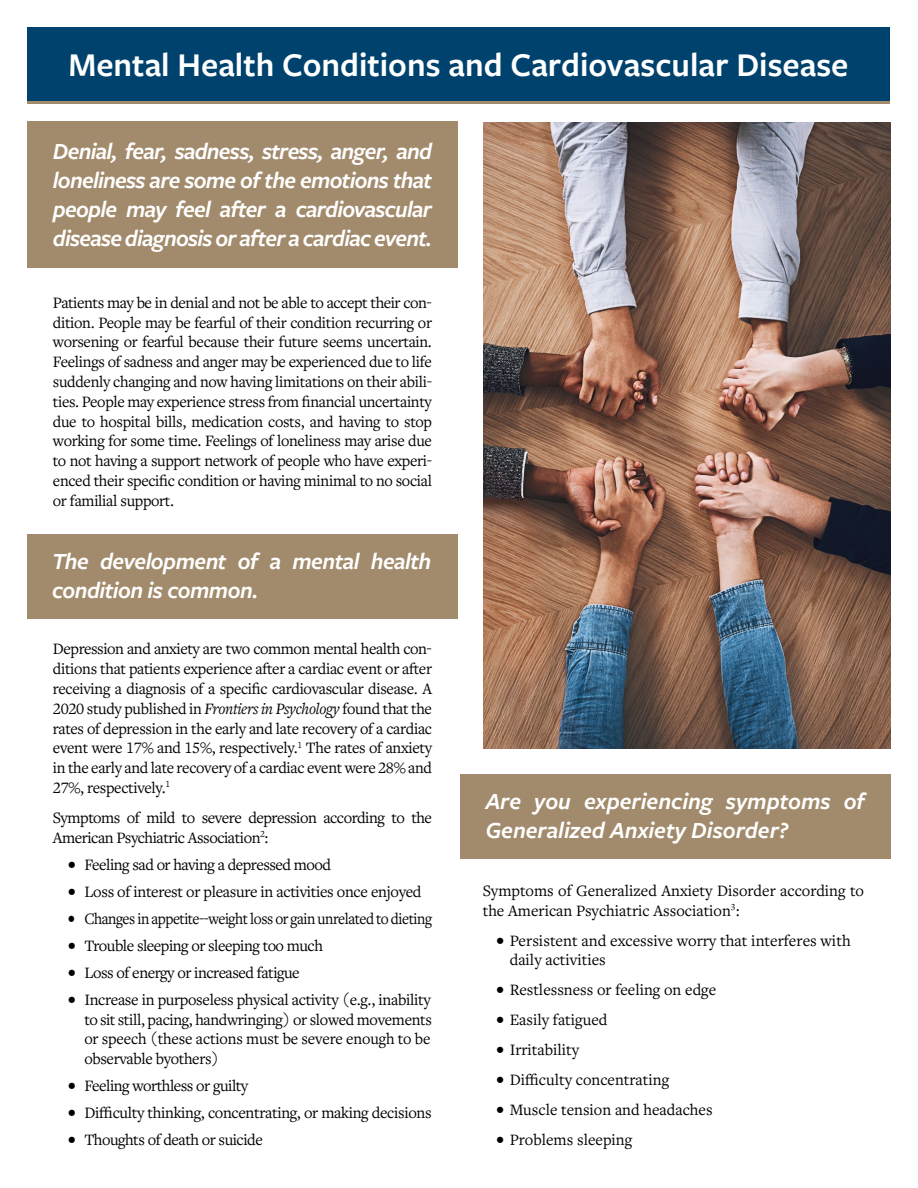
<style>
.page{position:relative;width:918px;height:1188px;background:#fff}
.page>*{position:absolute;margin:0;border:0;box-sizing:border-box;transform-origin:0 0}
.t1{font:600 34.5px "Freight Sans Pro";color:#fff}
.t2{font:italic 600 24px/28.8px "Freight Sans Pro";letter-spacing:-.02em;color:#fff;text-align:justify}
.t3{font:italic 600 24px/28.8px "Freight Sans Pro";color:#fff}
.t4{font:16.5px/19.8px "Freight Text Pro";letter-spacing:-.02em;color:#000;text-align:justify}
.t5{font:16.5px/19.8px "Freight Text Pro";color:#000}
.t6{font:16.5px "Freight Text Pro";letter-spacing:-.02em;color:#000;scale:.89 1}
.s1{font-style:italic}
</style>
<div class="page">
<div style="left:28px;top:122px;width:430px;height:146px;background:#a28b6c"></div>
<div style="left:28px;top:28px;width:862px;height:75px;background:#00426e"></div>
<hr style="left:28px;top:101px;width:862px;height:3px;background:#a28b6c">
<div style="left:27px;top:534px;width:431px;height:85px;background:#a28b6c"></div>
<img style="left:483px;top:122px;width:408px;height:627px">
<div style="left:460px;top:775px;width:431px;height:84px;background:#a28b6c"></div>
<h1 class="t1" style="left:68px;top:41px;width:782px">Mental Health Conditions and Cardiovascular Disease</h1>
<h2 class="t2" style="left:53px;top:136px;width:381px">Denial, fear, sadness, stress, anger, and loneliness are some of the emotions that people may feel after a cardiovascular disease diagnosis or after a cardiac event.</h2>
<p class="t4" style="left:53px;top:292px;width:381px">Patients may be in denial and not be able to accept their con&shy;dition. People may be fearful of their condition recurring or worsening or fearful because their future seems uncertain.<br>Feelings of sadness and anger may be experienced due to life suddenly changing and now having limitations on their abili&shy;ties. People may experience stress from financial uncertainty due to hospital bills, medication costs, and having to stop working for some time. Feelings of loneliness may arise due to not having a support network of people who have experi&shy;enced their specific condition or having minimal to no social or familial support.</p>
<h2 class="t2" style="left:52px;top:546px;width:381px">The development of a mental health condition is common.</h2>
<p class="t4" style="left:53px;top:639px;width:381px">Depression and anxiety are two common mental health con&shy;ditions that patients experience after a cardiac event or after receiving a diagnosis of a specific cardiovascular disease. A 2020 study published in <span class="s1">Frontiers in Psychology</span> found that the rates of depression in the early and late recovery of a cardiac event were 17% and 15%, respectively.<sup>1</sup> The rates of anxiety in the early and late recovery of a cardiac event were 28% and 27%, respectively.<sup>1</sup></p>
<p class="t4" style="left:53px;top:807px;width:381px">Symptoms of mild to severe depression according to the<br>American Psychiatric Association<sup>2</sup>:</p>
<p class="t4" style="left:68px;top:854px;width:265px">• Feeling sad or having a depressed mood</p>
<p class="t4" style="left:68px;top:881px;width:355px">• Loss of interest or pleasure in activities once enjoyed</p>
<p class="t6" style="left:68px;top:908px;width:411px">• Changes in appetite--weight loss or gain unrelated to dieting</p>
<p class="t4" style="left:68px;top:935px;width:257px">• Trouble sleeping or sleeping too much</p>
<p class="t4" style="left:68px;top:962px;width:233px">• Loss of energy or increased fatigue</p>
<p class="t4" style="left:84px;top:989px;width:349px;text-indent:-16px">• Increase in purposeless physical activity (e.g., inability to sit still, pacing, handwringing) or slowed movements or speech (these actions must be severe enough to be observable byothers)</p>
<p class="t4" style="left:68px;top:1075px;width:182px">• Feeling worthless or guilty</p>
<p class="t4" style="left:68px;top:1102px;width:365px">• Difficulty thinking, concentrating, or making decisions</p>
<p class="t4" style="left:68px;top:1129px;width:196px">• Thoughts of death or suicide</p>
<h2 class="t3" style="left:486px;top:786px;width:381px">Are you experiencing symptoms of<br>Generalized Anxiety Disorder?</h2>
<p class="t5" style="left:483px;top:880px;width:383px">Symptoms of Generalized Anxiety Disorder according to the American Psychiatric Association<sup>3</sup>:</p>
<p class="t5" style="left:510px;top:930px;width:342px;text-indent:-14px">• Persistent and excessive worry that interferes with daily activities</p>
<p class="t5" style="left:496px;top:980px;width:221px">• Restlessness or feeling on edge</p>
<p class="t5" style="left:496px;top:1010px;width:113px">• Easily fatigued</p>
<p class="t5" style="left:496px;top:1040px;width:84px">• Irritability</p>
<p class="t5" style="left:496px;top:1070px;width:174px">• Difficulty concentrating</p>
<p class="t5" style="left:496px;top:1100px;width:218px">• Muscle tension and headaches</p>
<p class="t5" style="left:496px;top:1130px;width:138px">• Problems sleeping</p>
</div>
